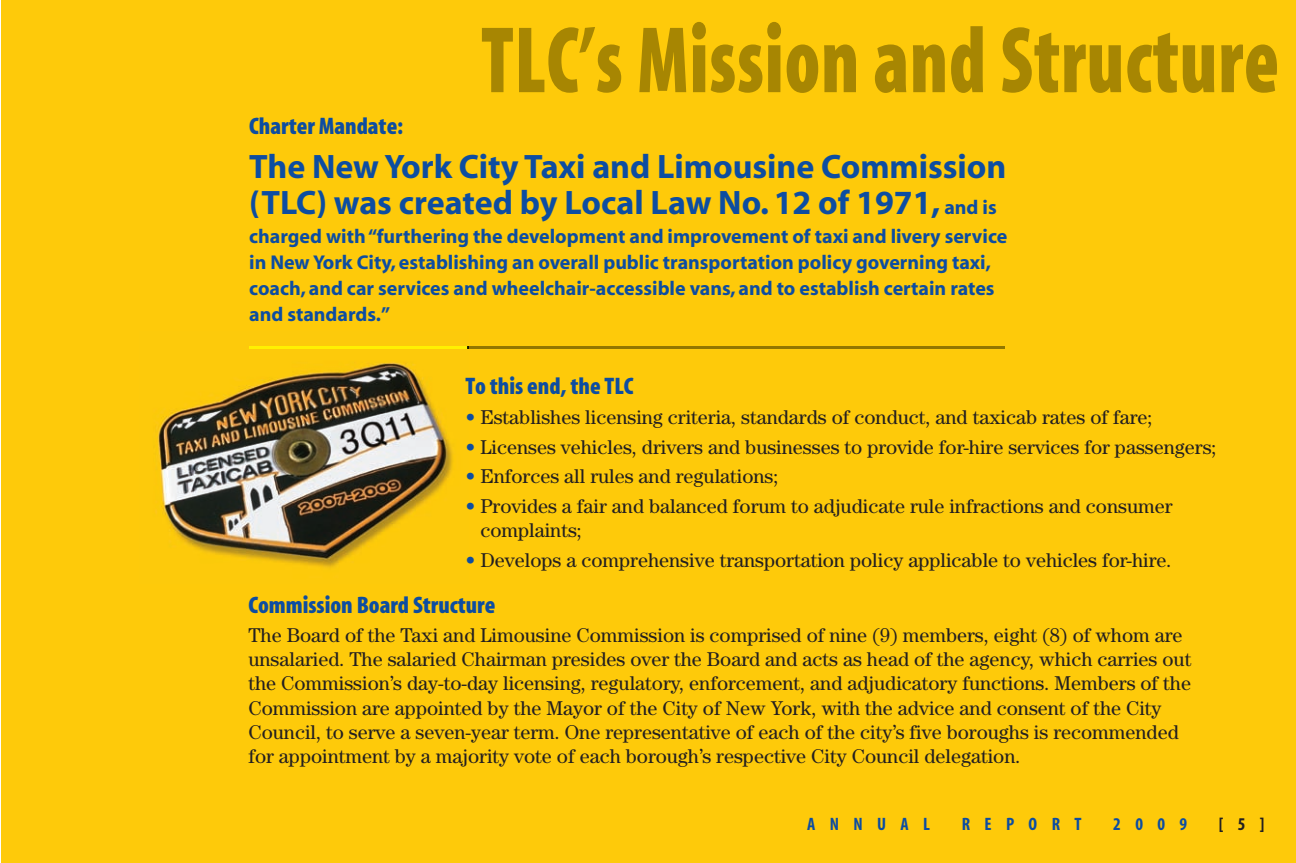
<style>
.page{position:relative;width:1296px;height:863px;background:#fff}
.page>*{position:absolute;margin:0;border:0;box-sizing:border-box;transform-origin:0 0}
.t1{font:700 34px/36px "Myriad";color:#0d4da1}
.t2{font:24px "Myriad Blk Con";color:#0d4da1}
.t3{font:20px/24px "Century";color:#231f20}
.t4{font:700 20px/26px "Myriad";color:#0d4da1}
.t5{font:18px "Myriad Bold Con";letter-spacing:.8em;color:#0d4da1}
.t6{font:18px "Myriad Bold Con";color:#231f20}
.s1{font-size:20px}
.s2{color:#0d4da1}
</style>
<div class="page">
<div style="left:1px;top:0;width:1295px;height:863px;background:#feca0a"></div>
<p class="t2" style="left:249px;top:117px;width:156px">Charter Mandate:</p>
<h1 class="t1" style="left:249px;top:152px;width:759px">The New York City Taxi and Limousine Commission (TLC) was created by Local Law No. 12 of 1971, <span class="s1">and is</span></h1>
<p class="t4" style="left:249px;top:225px;width:760px">charged with “furthering the development and improvement of taxi and livery service in New York City, establishing an overall public transportation policy governing taxi, coach, and car services and wheelchair-accessible vans, and to establish certain rates and standards.”</p>
<p class="t2" style="left:465px;top:377px;width:170px">To this end, the TLC</p>
<p class="t3" style="left:465px;top:407px;width:689px"><span class="s2">•</span> Establishes licensing criteria, standards of conduct, and taxicab rates of fare;</p>
<p class="t3" style="left:465px;top:436px;width:753px"><span class="s2">•</span> Licenses vehicles, drivers and businesses to provide for-hire services for passengers;</p>
<p class="t3" style="left:465px;top:466px;width:315px"><span class="s2">•</span> Enforces all rules and regulations;</p>
<p class="t3" style="left:480px;top:496px;width:694px;text-indent:-15px"><span class="s2">•</span> Provides a fair and balanced forum to adjudicate rule infractions and consumer complaints;</p>
<p class="t3" style="left:465px;top:550px;width:708px"><span class="s2">•</span> Develops a comprehensive transportation policy applicable to vehicles for-hire.</p>
<p class="t2" style="left:248px;top:596px;width:248px">Commission Board Structure</p>
<p class="t3" style="left:248px;top:625px;width:944px">The Board of the Taxi and Limousine Commission is comprised of nine (9) members, eight (8) of whom are unsalaried. The salaried Chairman presides over the Board and acts as head of the agency, which carries out the Commission’s day-to-day licensing, regulatory, enforcement, and adjudicatory functions. Members of the Commission are appointed by the Mayor of the City of New York, with the advice and consent of the City Council, to serve a seven-year term. One representative of each of the city’s five boroughs is recommended for appointment by a majority vote of each borough’s respective City Council delegation.</p>
<p class="t5" style="left:807px;top:817px;width:124px">ANNUAL</p>
<p class="t5" style="left:962px;top:817px;width:121px">REPORT</p>
<p class="t5" style="left:1113px;top:817px;width:75px">2009</p>
<p class="t6" style="left:1219px;top:817px;width:47px">[5]</p>
</div>
